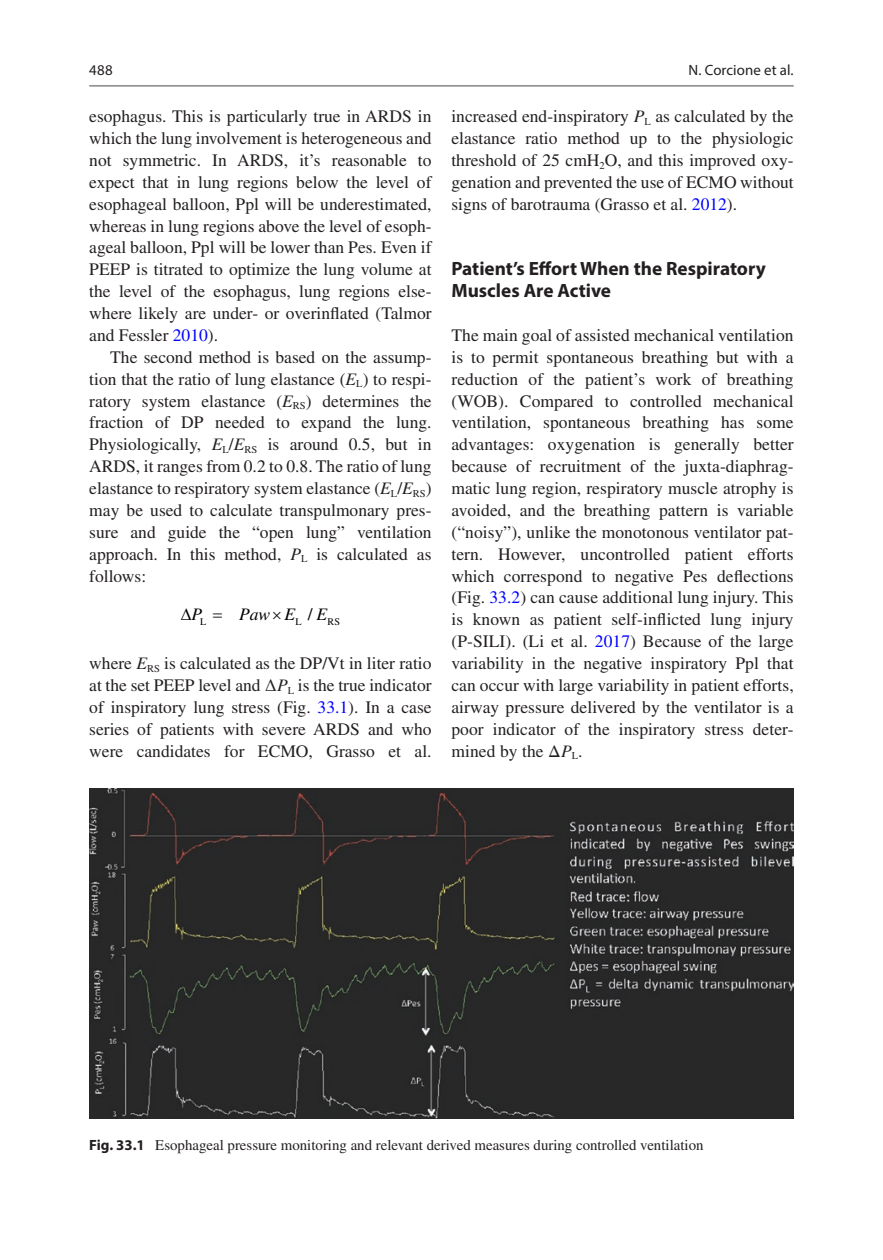
<style>
.page{position:relative;width:883px;height:1260px;background:#fff}
.page>*{position:absolute;margin:0;border:0;box-sizing:border-box;transform-origin:0 0}
.t1{font:700 19.25px/21.9px "Myriad Pro";color:#231f20}
.t2{font:17.5px/21.9px "Times LT Std";color:#231f20;text-align:justify}
.t3{font:17.5px "Times LT Std Italic 3";color:#000}
.t4{font:17.5px "Times LT Std Roman 6";color:#000}
.t5{font:14.88px "Times LT Std";color:#231f20}
.t6{font:14.88px "Myriad Pro Regular 2";letter-spacing:.01em;color:#231f20}
.t7{font:14.88px "Myriad Pro";color:#231f20}
.t8{font:10.15px "Times LT Std Roman 6";color:#000}
.s1{color:#00f}
.s2{font-style:italic}
.s3{font-family:"STIX General"}
.s4{font-family:"Myriad Pro";font-weight:700}
</style>
<div class="page">
<img style="left:90px;top:789px;width:703px;height:330px">
<hr style="left:89px;top:85px;width:705px;height:2px;background:#939598">
<p class="t7" style="left:89px;top:61px;width:25px">488</p>
<p class="t2" style="left:89px;top:105px;width:344px">esophagus. This is particularly true in ARDS in which the lung involvement is heterogeneous and not symmetric. In ARDS, it’s reasonable to expect that in lung regions below the level of esophageal balloon, Ppl will be underestimated, whereas in lung regions above the level of esoph&shy;ageal balloon, Ppl will be lower than Pes. Even if PEEP is titrated to optimize the lung volume at the level of the esophagus, lung regions else&shy;where likely are under- or overinflated (Talmor and Fessler <span class="s1">2010</span>).</p>
<p class="t2" style="left:89px;top:346px;width:344px;text-indent:21px">The second method is based on the assump&shy;tion that the ratio of lung elastance (<span class="s2">E</span><sub>L</sub>) to respi&shy;ratory system elastance (<span class="s2">E</span><sub>RS</sub>) determines the fraction of DP needed to expand the lung.<br>Physiologically, <span class="s2">E</span><sub>L</sub>/<span class="s2">E</span><sub>RS</sub> is around 0.5, but in ARDS, it ranges from 0.2 to 0.8. The ratio of lung elastance to respiratory system elastance (<span class="s2">E</span><sub>L</sub>/<span class="s2">E</span><sub>RS</sub>) may be used to calculate transpulmonary pres&shy;sure and guide the “open lung” ventilation approach. In this method, <span class="s2">P</span><sub>L</sub> is calculated as follows:</p>
<p class="t3" style="left:192px;top:605px;width:12px">P</p>
<p class="t3" style="left:239px;top:605px;width:102px">Paw E E<sub>RS</sub></p>
<p class="t4" style="left:308px;top:604px;width:6px">/</p>
<p class="t2" style="left:89px;top:652px;width:344px">where <span class="s2">E</span><sub>RS</sub> is calculated as the DP/Vt in liter ratio at the set PEEP level and <span class="s3">∆</span><span class="s2">P</span><sub>L</sub> is the true indicator of inspiratory lung stress (Fig. <span class="s1">33.1</span>). In a case series of patients with severe ARDS and who were candidates for ECMO, Grasso et al.</p>
<p class="t8" style="left:200px;top:616px;width:8px">L</p>
<p class="t8" style="left:296px;top:616px;width:8px">L</p>
<p class="t6" style="left:689px;top:61px;width:107px">N. Corcione et al.</p>
<p class="t2" style="left:451px;top:105px;width:344px">increased end-inspiratory <span class="s2">P</span><sub>L</sub> as calculated by the elastance ratio method up to the physiologic threshold of 25 cmH<sub>2</sub>O, and this improved oxy&shy;genation and prevented the use of ECMO without signs of barotrauma (Grasso et al. <span class="s1">2012</span>).</p>
<p class="t1" style="left:451px;top:257px;width:316px">Patient’s Effort When the Respiratory<br>Muscles Are Active</p>
<p class="t2" style="left:451px;top:324px;width:344px">The main goal of assisted mechanical ventilation is to permit spontaneous breathing but with a reduction of the patient’s work of breathing (WOB). Compared to controlled mechanical ventilation, spontaneous breathing has some advantages: oxygenation is generally better because of recruitment of the juxta-diaphrag&shy;matic lung region, respiratory muscle atrophy is avoided, and the breathing pattern is variable (“noisy”), unlike the monotonous ventilator pat&shy;tern. However, uncontrolled patient efforts which correspond to negative Pes deflections (Fig. <span class="s1">33.2</span>) can cause additional lung injury. This is known as patient self-inflicted lung injury (P-SILI). (Li et al. <span class="s1">2017</span>) Because of the large variability in the negative inspiratory Ppl that can occur with large variability in patient efforts, airway pressure delivered by the ventilator is a poor indicator of the inspiratory stress deter&shy;mined by the <span class="s3">Δ</span><span class="s2">P</span><sub>L</sub>.</p>
<p class="t5" style="left:89px;top:1137px;width:616px"><span class="s4">Fig. 33.1</span> Esophageal pressure monitoring and relevant derived measures during controlled ventilation</p>
</div>
